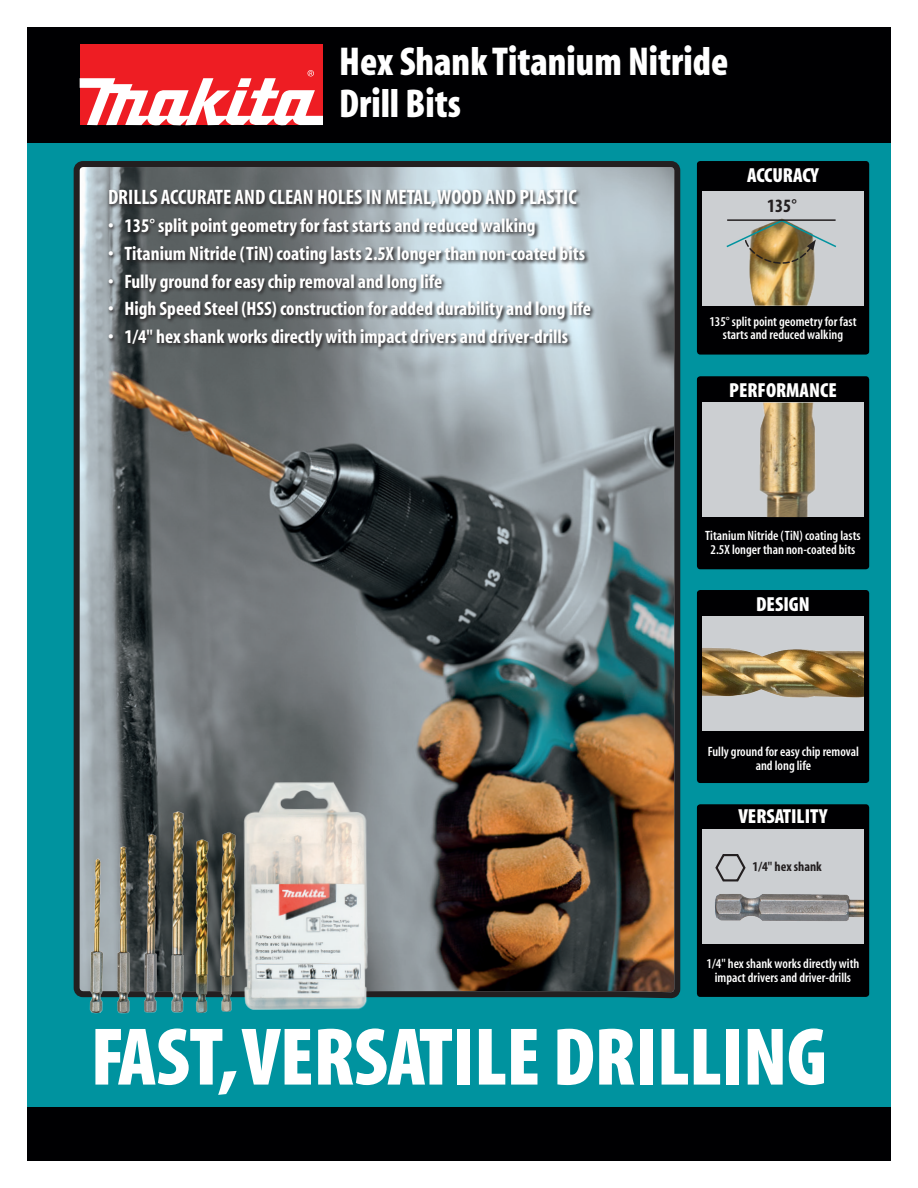
<style>
.page{position:relative;width:918px;height:1188px;background:#fff}
.page>*{position:absolute;margin:0;border:0;box-sizing:border-box;transform-origin:0 0}
.t1{font:82.5px "Myriad MM 830 300";letter-spacing:-.005em;color:#fff}
.t2{font:40.5px/42px "Myriad MM 830 300";color:#fff;scale:.96 1}
.t3{font:21px "Myriad MM 700 300";color:#fff}
.t4{font:20.4px "Myriad MM 830 300";color:#fff}
.t5{font:19.5px "Myriad MM 700 300";color:#fff}
.t6{font:18.9px "Myriad MM 700 300";color:#231f20}
.t7{font:13.5px/13.5px "Myriad MM 565 300";color:#fff;text-align:center}
.t8{font:13.5px "Myriad MM 700 300";color:#231f20}
</style>
<div class="page">
<div style="left:27px;top:27px;width:864px;height:1134px;background:#00939f"></div>
<div style="left:27px;top:27px;width:864px;height:115px;background:#000002"></div>
<div style="left:697px;top:804px;width:172px;height:193px;background:#000002;border-radius:3px"></div>
<div style="left:697px;top:590px;width:172px;height:193px;background:#000002;border-radius:3px"></div>
<div style="left:697px;top:376px;width:172px;height:193px;background:#000002;border-radius:3px"></div>
<div style="left:697px;top:161px;width:172px;height:194px;background:#000002;border-radius:3px"></div>
<div style="left:27px;top:1107px;width:864px;height:54px;background:#000002"></div>
<div style="left:80px;top:44px;width:243px;height:81px;background:#ee1d23"></div>
<svg style="left:80px;top:70px;width:243px;height:55px"></svg>
<svg style="left:73px;top:161px;width:608px;height:838px;background:#6e716f"></svg>
<img style="left:702px;top:616px;width:162px;height:115px">
<div style="left:702px;top:403px;width:162px;height:114px;background:#cccfd2"></div>
<img style="left:759px;top:403px;width:56px;height:114px">
<svg style="left:107px;top:188px;width:488px;height:165px;background:#7c8488"></svg>
<div style="left:702px;top:829px;width:162px;height:115px;background:#cccfd2"></div>
<img style="left:715px;top:894px;width:149px;height:27px">
<svg style="left:715px;top:854px;width:31px;height:28px"></svg>
<img style="left:81px;top:853px;width:30px;height:161px">
<img style="left:112px;top:844px;width:22px;height:170px">
<img style="left:136px;top:831px;width:26px;height:182px">
<img style="left:162px;top:805px;width:29px;height:208px">
<img style="left:189px;top:833px;width:25px;height:180px">
<img style="left:214px;top:826px;width:13px;height:186px">
<img style="left:227px;top:773px;width:150px;height:239px">
<div style="left:702px;top:191px;width:162px;height:115px;background:#cccfd2"></div>
<img style="left:749px;top:218px;width:66px;height:88px">
<img style="left:726px;top:221px;width:110px;height:56px">
<hr style="left:727px;top:219px;width:109px;height:2px;background:#231f20">
<h2 class="t2" style="left:339px;top:42px;width:407px">Hex Shank Titanium Nitride<br>Drill Bits</h2>
<p class="t4" style="left:747px;top:166px;width:73px">ACCURACY</p>
<p class="t3" style="left:108px;top:187px;width:470px">DRILLS ACCURATE AND CLEAN HOLES IN METAL, WOOD AND PLASTIC</p>
<p class="t5" style="left:108px;top:216px;width:429px">• 135° split point geometry for fast starts and reduced walking</p>
<p class="t5" style="left:108px;top:244px;width:479px">• Titanium Nitride (TiN) coating lasts 2.5X longer than non-coated bits</p>
<p class="t5" style="left:108px;top:272px;width:336px">• Fully ground for easy chip removal and long life</p>
<p class="t5" style="left:108px;top:299px;width:484px">• High Speed Steel (HSS) construction for added durability and long life</p>
<p class="t5" style="left:108px;top:327px;width:462px">• 1/4" hex shank works directly with impact drivers and driver-drills</p>
<p class="t6" style="left:767px;top:197px;width:31px">135°</p>
<p class="t7" style="left:709px;top:315px;width:149px">135° split point geometry for fast starts and reduced walking</p>
<p class="t4" style="left:729px;top:380px;width:109px">PERFORMANCE</p>
<p class="t7" style="left:705px;top:530px;width:157px">Titanium Nitride (TiN) coating lasts<br>2.5X longer than non-coated bits</p>
<p class="t4" style="left:756px;top:594px;width:55px">DESIGN</p>
<p class="t7" style="left:708px;top:745px;width:152px">Fully ground for easy chip removal and long life</p>
<p class="t4" style="left:738px;top:806px;width:91px">VERSATILITY</p>
<p class="t8" style="left:753px;top:860px;width:71px">1/4" hex shank</p>
<p class="t7" style="left:707px;top:958px;width:154px">1/4" hex shank works directly with impact drivers and driver-drills</p>
<h1 class="t1" style="left:91px;top:1017px;width:738px">FAST, VERSATILE DRILLING</h1>
</div>
